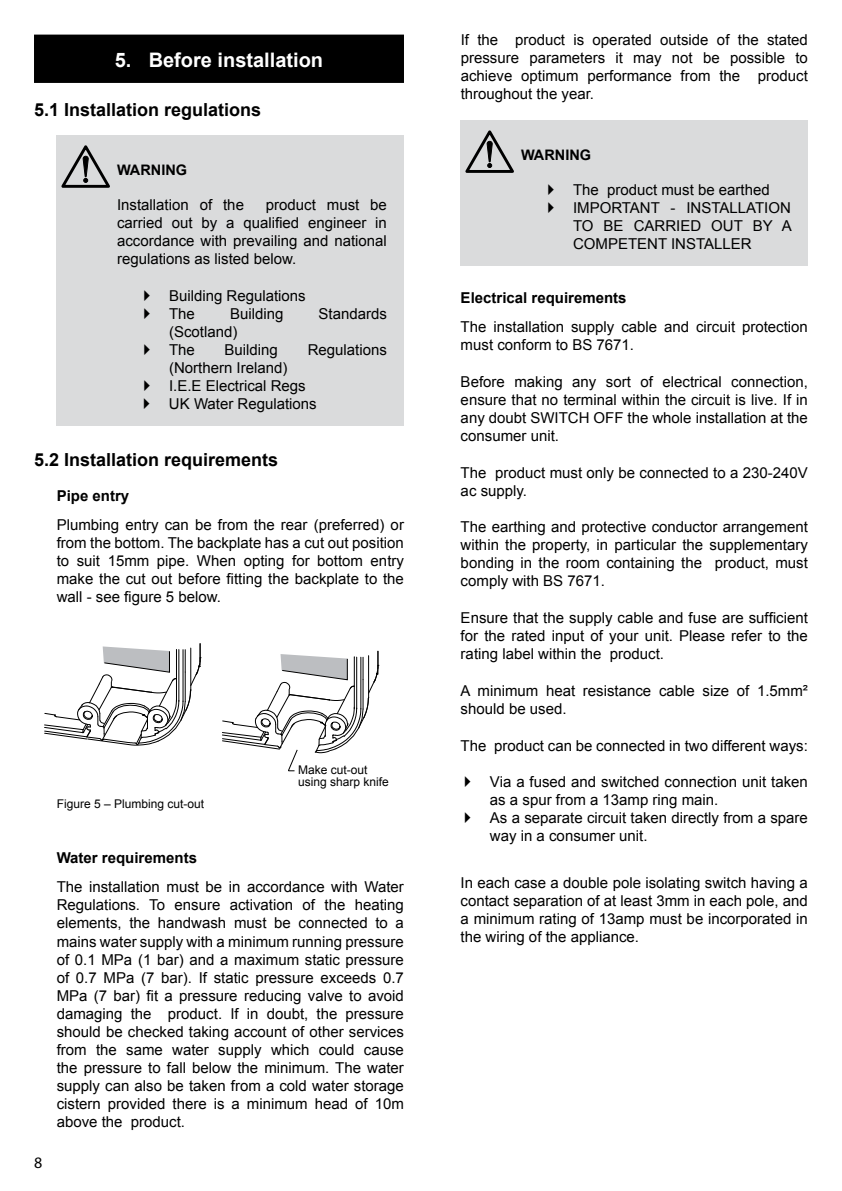
<style>
.page{position:relative;width:842px;height:1191px;background:#fff}
.page>*{position:absolute;margin:0;border:0;box-sizing:border-box;transform-origin:0 0}
.t1{font:700 20px "Arial";color:#fff}
.t2{font:700 18px "Arial";color:#000}
.t3{font:16px "Myriad Pro";color:#000}
.t4{font:15px/18px "Arial";color:#000;text-align:justify}
.t5{font:700 15px "Arial";color:#000}
.t6{font:700 14.4px "Arial";color:#000}
.t7{font:12px/12px "Arial";color:#000}
</style>
<div class="page">
<div style="left:461px;top:121px;width:60px;height:145px;background:#dadbdc"></div>
<svg style="left:465px;top:130px;width:49px;height:43px"></svg>
<div style="left:521px;top:121px;width:287px;height:145px;background:#dadbdc"></div>
<div style="left:34px;top:35px;width:370px;height:14px;background:#000"></div>
<div style="left:34px;top:43px;width:370px;height:40px;background:#000"></div>
<div style="left:57px;top:136px;width:60px;height:290px;background:#dadbdc"></div>
<svg style="left:61px;top:145px;width:49px;height:43px"></svg>
<div style="left:117px;top:136px;width:287px;height:290px;background:#dadbdc"></div>
<svg style="left:44px;top:643px;width:157px;height:103px"></svg>
<svg style="left:222px;top:651px;width:157px;height:120px"></svg>
<h1 class="t1" style="left:115px;top:46px;width:210px">5. Before installation</h1>
<p class="t2" style="left:34px;top:97px;width:229px">5.1 Installation regulations</p>
<p class="t6" style="left:117px;top:160px;width:72px">WARNING</p>
<p class="t4" style="left:117px;top:196px;width:128px">Installation of the</p>
<p class="t4" style="left:117px;top:196px;width:271px;text-indent:149px">product must be carried out by a qualified engineer in accordance with prevailing and national regulations as listed below.</p>
<p class="t4" style="left:169px;top:286px;width:138px">Building Regulations<br>The</p>
<p class="t4" style="left:230px;top:304px;width:55px">Building</p>
<p class="t4" style="left:319px;top:304px;width:70px">Standards</p>
<p class="t4" style="left:169px;top:322px;width:70px">(Scotland)<br>The</p>
<p class="t4" style="left:225px;top:340px;width:55px">Building</p>
<p class="t4" style="left:308px;top:340px;width:81px">Regulations</p>
<p class="t4" style="left:169px;top:358px;width:149px;text-align:left">(Northern Ireland)<br>I.E.E Electrical Regs<br>UK Water Regulations</p>
<p class="t2" style="left:34px;top:448px;width:246px">5.2 Installation requirements</p>
<p class="t5" style="left:57px;top:486px;width:74px">Pipe entry</p>
<p class="t4" style="left:57px;top:516px;width:349px">Plumbing entry can be from the rear (preferred) or from the bottom. The backplate has a cut out position to suit 15mm pipe. When opting for bottom entry make the cut out before fitting the backplate to the wall - see figure 5 below.</p>
<p class="t7" style="left:57px;top:798px;width:149px">Figure 5 – Plumbing cut-out</p>
<p class="t7" style="left:298px;top:764px;width:92px">Make cut-out using sharp knife</p>
<p class="t3" style="left:34px;top:1153px;width:10px">8</p>
<p class="t5" style="left:57px;top:848px;width:142px">Water requirements</p>
<p class="t4" style="left:57px;top:878px;width:349px">The installation must be in accordance with Water Regulations. To ensure activation of the heating elements, the handwash must be connected to a mains water supply with a minimum running pressure of 0.1 MPa (1 bar) and a maximum static pressure of 0.7 MPa (7 bar). If static pressure exceeds 0.7<br>MPa (7 bar) fit a pressure reducing valve to avoid damaging the product. If in doubt, the pressure should be checked taking account of other services from the same water supply which could cause the pressure to fall below the minimum. The water supply can also be taken from a cold water storage cistern provided there is a minimum head of 10m above the product.</p>
<p class="t4" style="left:461px;top:31px;width:349px">If the product is operated outside of the stated pressure parameters it may not be possible to achieve optimum performance from the product throughout the year.</p>
<p class="t6" style="left:521px;top:145px;width:72px">WARNING</p>
<p class="t4" style="left:573px;top:181px;width:220px;text-align:left">The product must be earthed<br>IMPORTANT - INSTALLATION<br>TO BE CARRIED OUT BY A<br>COMPETENT INSTALLER</p>
<p class="t5" style="left:461px;top:287px;width:167px">Electrical requirements</p>
<p class="t4" style="left:461px;top:318px;width:349px">The installation supply cable and circuit protection must conform to BS 7671.</p>
<p class="t4" style="left:461px;top:373px;width:349px">Before making any sort of electrical connection, ensure that no terminal within the circuit is live. If in any doubt SWITCH OFF the whole installation at the consumer unit.</p>
<p class="t4" style="left:461px;top:463px;width:349px">The product must only be connected to a 230-240V ac supply.</p>
<p class="t4" style="left:461px;top:518px;width:349px">The earthing and protective conductor arrangement within the property, in particular the supplementary bonding in the room containing the product, must comply with BS 7671.</p>
<p class="t4" style="left:461px;top:609px;width:349px">Ensure that the supply cable and fuse are sufficient for the rated input of your unit. Please refer to the rating label within the product.</p>
<p class="t4" style="left:461px;top:681px;width:349px">A minimum heat resistance cable size of 1.5mm² should be used.</p>
<p class="t4" style="left:461px;top:736px;width:349px">The product can be connected in two different ways:</p>
<p class="t4" style="left:490px;top:773px;width:319px;text-align:left">Via a fused and switched connection unit taken as a spur from a 13amp ring main.<br>As a separate circuit taken directly from a spare way in a consumer unit.</p>
<p class="t4" style="left:461px;top:873px;width:349px">In each case a double pole isolating switch having a contact separation of at least 3mm in each pole, and a minimum rating of 13amp must be incorporated in the wiring of the appliance.</p>
</div>
